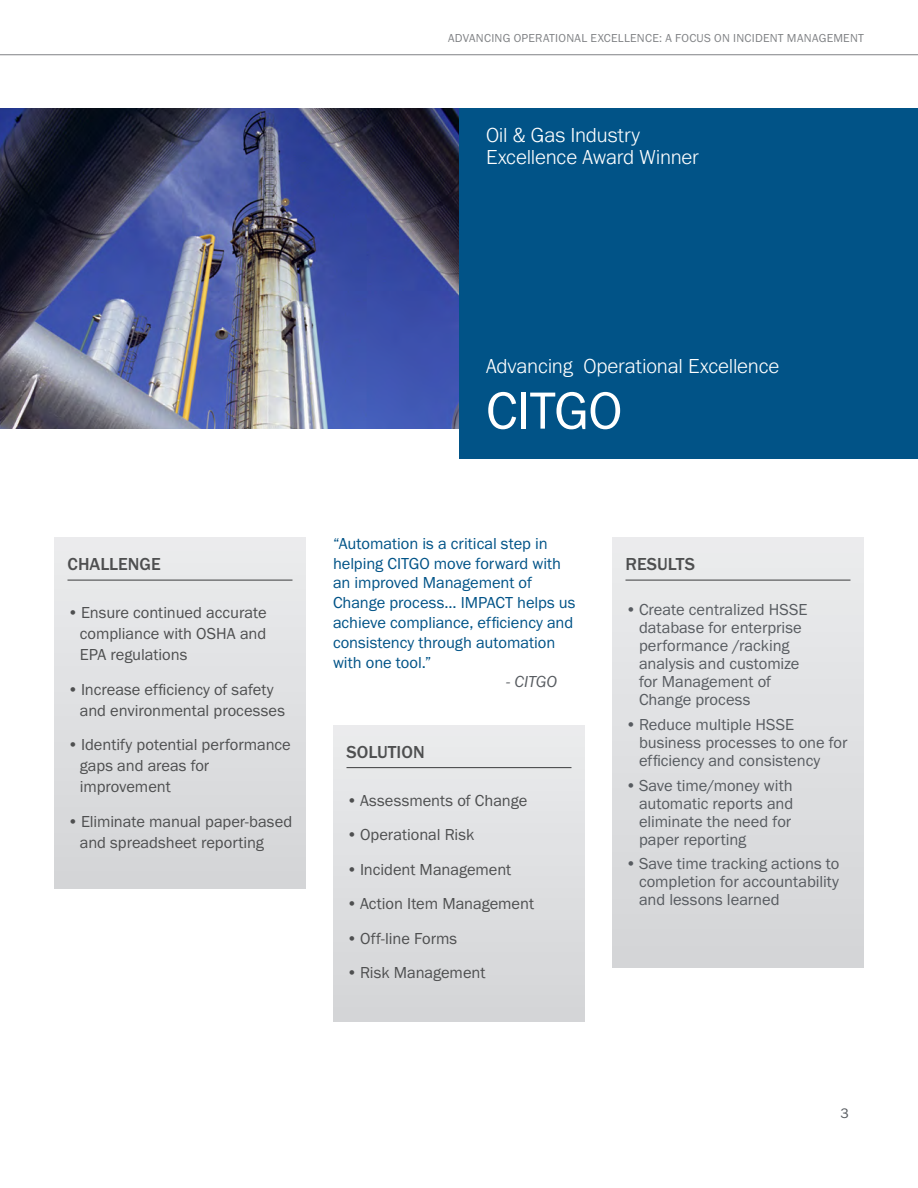
<style>
.page{position:relative;width:918px;height:1188px;background:#fff}
.page>*{position:absolute;margin:0;border:0;box-sizing:border-box;transform-origin:0 0}
.Cover_title{font:54px "Franklin Gothic URW Boo";letter-spacing:-.015em;color:#fff}
.Subhead{font:300 21px/22.5px "Franklin Gothic URW";letter-spacing:-.01em;color:#fff}
.Sidebar_header{font:500 18px "Franklin Gothic URW";color:#4e4f50}
.t1{font:16.5px/21px "Franklin Gothic URW Boo";letter-spacing:-.005em;color:#4e4f50}
.t2{font:16.5px/18px "Franklin Gothic URW Boo";letter-spacing:-.005em;color:#575b60}
.Footnotes{font:16.5px/19.8px "Franklin Gothic URW Boo";letter-spacing:-.005em;color:#015387}
.Footnotes-2{font:16.5px "Franklin Gothic URW Boo Ita";letter-spacing:-.005em;color:#575b60}
.t3{font:14.25px "Franklin Gothic URW Boo";color:#575b60}
.t4{font:12px "Franklin Gothic URW Boo";letter-spacing:.02em;color:#808285}
</style>
<div class="page">
<hr style="left:0;top:54px;width:918px;height:1px;background:#808285">
<div style="left:459px;top:108px;width:459px;height:351px;background:#015387"></div>
<img style="left:0;top:108px;width:459px;height:321px">
<div style="left:54px;top:538px;width:252px;height:351px;background:#dfe0e2"></div>
<hr style="left:68px;top:580px;width:224px;height:1px;background:#4e4f50">
<div style="left:612px;top:538px;width:252px;height:430px;background:#dfe0e2"></div>
<hr style="left:626px;top:580px;width:224px;height:1px;background:#4e4f50">
<div style="left:333px;top:725px;width:252px;height:297px;background:#dfe0e2"></div>
<hr style="left:346px;top:767px;width:226px;height:1px;background:#4e4f50">
<p class="t4" style="left:448px;top:30px;width:417px">ADVANCING OPERATIONAL EXCELLENCE: A FOCUS ON INCIDENT MANAGEMENT</p>
<p class="Subhead" style="left:486px;top:123px;width:215px">Oil &amp; Gas Industry<br>Excellence Award Winner</p>
<p class="Subhead" style="left:486px;top:354px;width:295px">Advancing Operational Excellence</p>
<p class="Cover_title" style="left:486px;top:377px;width:138px">CITGO</p>
<p class="Sidebar_header" style="left:68px;top:553px;width:95px">CHALLENGE</p>
<p class="t1" style="left:80px;top:602px;width:188px;text-align:justify;text-indent:-12px">• Ensure continued accurate compliance with OSHA and EPA regulations</p>
<p class="t1" style="left:80px;top:678px;width:207px;text-indent:-12px">•Increase efficiency of safety and environmental processes</p>
<p class="t1" style="left:80px;top:734px;width:213px;text-indent:-12px">•Identify potential performance gaps and areas for improvement</p>
<p class="t1" style="left:80px;top:810px;width:214px;text-indent:-12px">• Eliminate manual paper-based and spreadsheet reporting</p>
<p class="Footnotes" style="left:333px;top:533px;width:244px">“Automation is a critical step in helping CITGO move forward with an improved Management of<br>Change process... IMPACT helps us achieve compliance, efficiency and consistency through automation with one tool.”</p>
<p class="Footnotes-2" style="left:506px;top:672px;width:52px">- CITGO</p>
<p class="Sidebar_header" style="left:346px;top:740px;width:80px">SOLUTION</p>
<p class="t1" style="left:346px;top:789px;width:182px">•Assessments of Change</p>
<p class="t1" style="left:346px;top:824px;width:129px">•Operational Risk</p>
<p class="t1" style="left:346px;top:858px;width:166px">• Incident Management</p>
<p class="t1" style="left:346px;top:893px;width:189px">• Action Item Management</p>
<p class="t1" style="left:346px;top:927px;width:112px">•Off-line Forms</p>
<p class="t1" style="left:346px;top:962px;width:140px">• Risk Management</p>
<p class="Sidebar_header" style="left:626px;top:553px;width:71px">RESULTS</p>
<p class="t2" style="left:639px;top:600px;width:170px;text-indent:-14px">• Create centralized HSSE database for enterprise performance /racking analysis and customize for Management of<br>Change process</p>
<p class="t2" style="left:639px;top:715px;width:210px;text-indent:-14px">•Reduce multiple HSSE business processes to one for efficiency and consistency</p>
<p class="t2" style="left:639px;top:776px;width:156px;text-indent:-14px">•Save time/money with automatic reports and eliminate the need for paper reporting</p>
<p class="t2" style="left:639px;top:855px;width:202px;text-align:justify;text-indent:-14px">•Save time tracking actions to completion for accountability and lessons learned</p>
<p class="t3" style="left:840px;top:1104px;width:10px">3</p>
</div>
